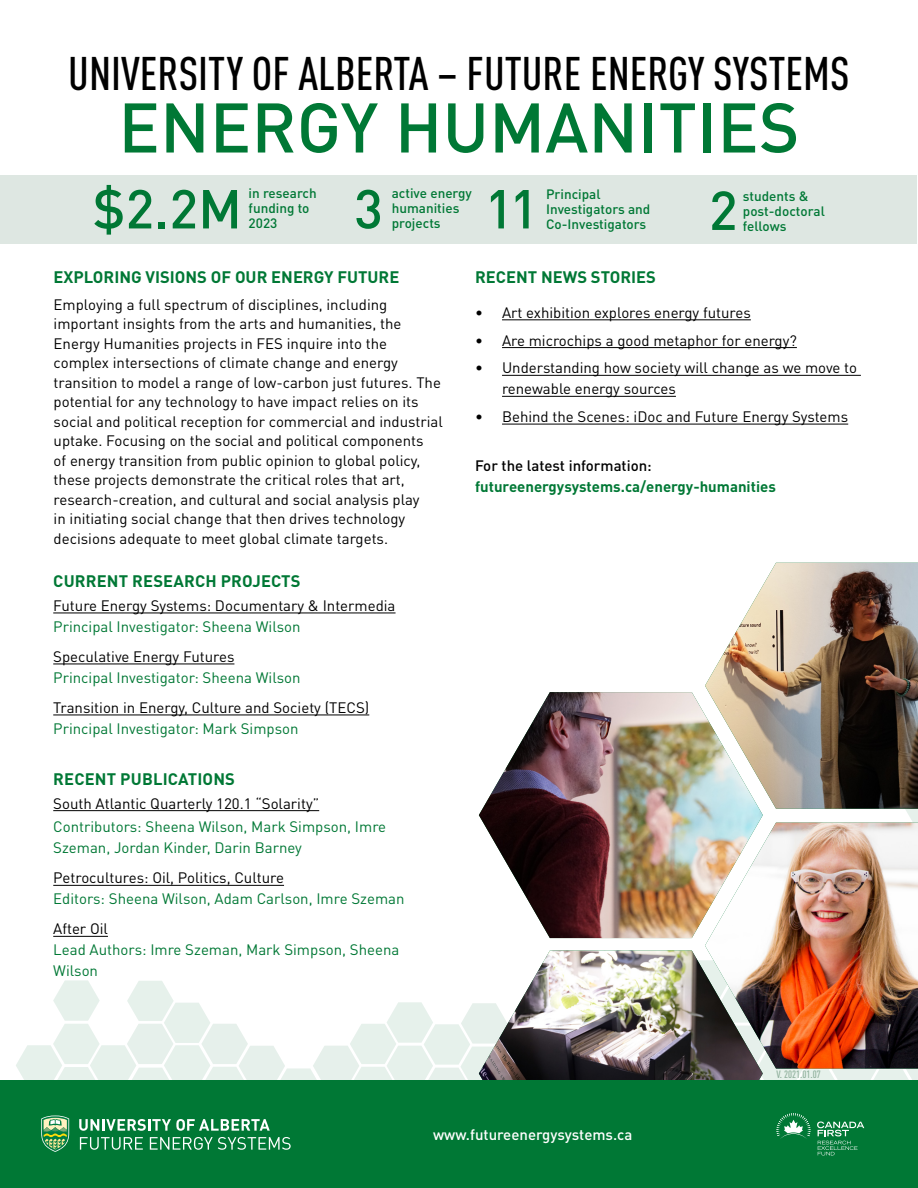
<style>
.page{position:relative;width:918px;height:1188px;background:#fff}
.page>*{position:absolute;margin:0;border:0;box-sizing:border-box;transform-origin:0 0}
.t1{font:500 69px "DIN Pro";color:#007835}
.t2{font:500 54px "DIN Pro";color:#007835}
.t3{font:500 condensed 46.5px "DIN Pro";color:#000}
.t4{font:700 16.5px "DIN Pro";color:#007835}
.t5{font:15px/19.5px "DIN Pro";color:#000}
.t6{font:15px/21px "DIN Pro";color:#007835}
.t7{font:700 15px "DIN Pro";color:#007835}
.t8{font:500 15px "DIN Pro";color:#fff}
.t9{font:500 15px "DIN Pro";color:#000}
.t10{font:500 13.5px/15px "DIN Pro";color:#007835}
.t11{font:500 condensed 10.5px "DIN Pro";color:#8eaf9b}
</style>
<div class="page">
<div style="left:1px;top:176px;width:916px;height:68px;background:#dee7e2"></div>
<svg style="left:16px;top:809px;width:902px;height:272px"></svg>
<img style="left:705px;top:563px;width:213px;height:246px">
<img style="left:705px;top:823px;width:213px;height:246px">
<img style="left:479px;top:692px;width:284px;height:246px">
<img style="left:479px;top:951px;width:284px;height:130px">
<div style="left:0;top:1081px;width:918px;height:107px;background:#007835"></div>
<svg style="left:79px;top:1119px;width:191px;height:12px"></svg>
<svg style="left:80px;top:1137px;width:63px;height:13px"></svg>
<svg style="left:150px;top:1137px;width:141px;height:13px"></svg>
<svg style="left:41px;top:1116px;width:28px;height:36px"></svg>
<svg style="left:817px;top:1122px;width:47px;height:34px"></svg>
<svg style="left:777px;top:1113px;width:33px;height:26px"></svg>
<hr style="left:502px;top:319px;width:249px;height:1px;background:#000">
<hr style="left:502px;top:347px;width:295px;height:1px;background:#000">
<hr style="left:502px;top:375px;width:359px;height:1px;background:#000">
<hr style="left:502px;top:396px;width:174px;height:1px;background:#000">
<hr style="left:502px;top:424px;width:346px;height:1px;background:#000">
<hr style="left:53px;top:613px;width:343px;height:1px;background:#000">
<hr style="left:53px;top:664px;width:181px;height:1px;background:#000">
<hr style="left:53px;top:715px;width:316px;height:1px;background:#000">
<hr style="left:53px;top:810px;width:266px;height:1px;background:#000">
<hr style="left:53px;top:885px;width:231px;height:1px;background:#000">
<hr style="left:53px;top:936px;width:55px;height:1px;background:#000">
<h3 class="t3" style="left:68px;top:39px;width:783px">UNIVERSITY OF ALBERTA – FUTURE ENERGY SYSTEMS</h3>
<h1 class="t1" style="left:118px;top:81px;width:683px">ENERGY HUMANITIES</h1>
<h2 class="t2" style="left:93px;top:172px;width:151px">$2.2M</h2>
<p class="t10" style="left:249px;top:185px;width:70px">in research funding to<br>2023</p>
<h2 class="t2" style="left:709px;top:174px;width:30px">2</h2>
<p class="t10" style="left:743px;top:188px;width:83px">students &amp; post-doctoral</p>
<h2 class="t2" style="left:354px;top:172px;width:30px">3</h2>
<p class="t10" style="left:392px;top:185px;width:82px">active energy humanities</p>
<p class="t10" style="left:546px;top:186px;width:106px">Principal<br>Investigators and<br>Co-Investigators</p>
<p class="t4" style="left:475px;top:266px;width:182px">RECENT NEWS STORIES</p>
<p class="t5" style="left:475px;top:301px;width:277px">• Art exhibition explores energy futures</p>
<p class="t5" style="left:475px;top:329px;width:323px">• Are microchips a good metaphor for energy?</p>
<p class="t5" style="left:502px;top:356px;width:357px;line-height:21px;text-indent:-27px">• Understanding how society will change as we move to renewable energy sources</p>
<p class="t5" style="left:475px;top:405px;width:375px">• Behind the Scenes: iDoc and Future Energy Systems</p>
<p class="t9" style="left:475px;top:455px;width:178px">For the latest information:</p>
<p class="t7" style="left:475px;top:476px;width:302px">futureenergysystems.ca/energy-humanities</p>
<h2 class="t2" style="left:485px;top:172px;width:55px">11</h2>
<p class="t10" style="left:392px;top:215px;width:50px">projects</p>
<p class="t10" style="left:743px;top:218px;width:45px">fellows</p>
<p class="t4" style="left:54px;top:266px;width:347px">EXPLORING VISIONS OF OUR ENERGY FUTURE</p>
<p class="t5" style="left:54px;top:293px;width:391px">Employing a full spectrum of disciplines, including important insights from the arts and humanities, the Energy Humanities projects in FES inquire into the complex intersections of climate change and energy transition to model a range of low-carbon just futures. The potential for any technology to have impact relies on its social and political reception for commercial and industrial uptake. Focusing on the social and political components<br>of energy transition from public opinion to global policy, these projects demonstrate the critical roles that art, research-creation, and cultural and social analysis play<br>in initiating social change that then drives technology decisions adequate to meet global climate targets.</p>
<p class="t4" style="left:53px;top:570px;width:249px">CURRENT RESEARCH PROJECTS</p>
<p class="t5" style="left:53px;top:594px;width:344px">Future Energy Systems: Documentary &amp; Intermedia</p>
<p class="t6" style="left:53px;top:614px;width:249px">Principal Investigator: Sheena Wilson</p>
<p class="t5" style="left:53px;top:645px;width:183px">Speculative Energy Futures</p>
<p class="t6" style="left:53px;top:665px;width:249px">Principal Investigator: Sheena Wilson</p>
<p class="t5" style="left:53px;top:696px;width:318px">Transition in Energy, Culture and Society (TECS)</p>
<p class="t6" style="left:53px;top:716px;width:247px">Principal Investigator: Mark Simpson</p>
<p class="t4" style="left:53px;top:768px;width:183px">RECENT PUBLICATIONS</p>
<p class="t5" style="left:53px;top:792px;width:267px">South Atlantic Quarterly 120.1 “Solarity”</p>
<p class="t6" style="left:53px;top:815px;width:334px">Contributors: Sheena Wilson, Mark Simpson, Imre<br>Szeman, Jordan Kinder, Darin Barney</p>
<p class="t5" style="left:53px;top:867px;width:232px">Petrocultures: Oil, Politics, Culture</p>
<p class="t6" style="left:53px;top:887px;width:353px">Editors: Sheena Wilson, Adam Carlson, Imre Szeman</p>
<p class="t5" style="left:53px;top:918px;width:56px">After Oil</p>
<p class="t6" style="left:53px;top:938px;width:348px">Lead Authors: Imre Szeman, Mark Simpson, Sheena<br>Wilson</p>
<p class="t8" style="left:433px;top:1124px;width:201px">www.futureenergysystems.ca</p>
<p class="t11" style="left:777px;top:1066px;width:46px">V. 2021.01.07</p>
</div>
